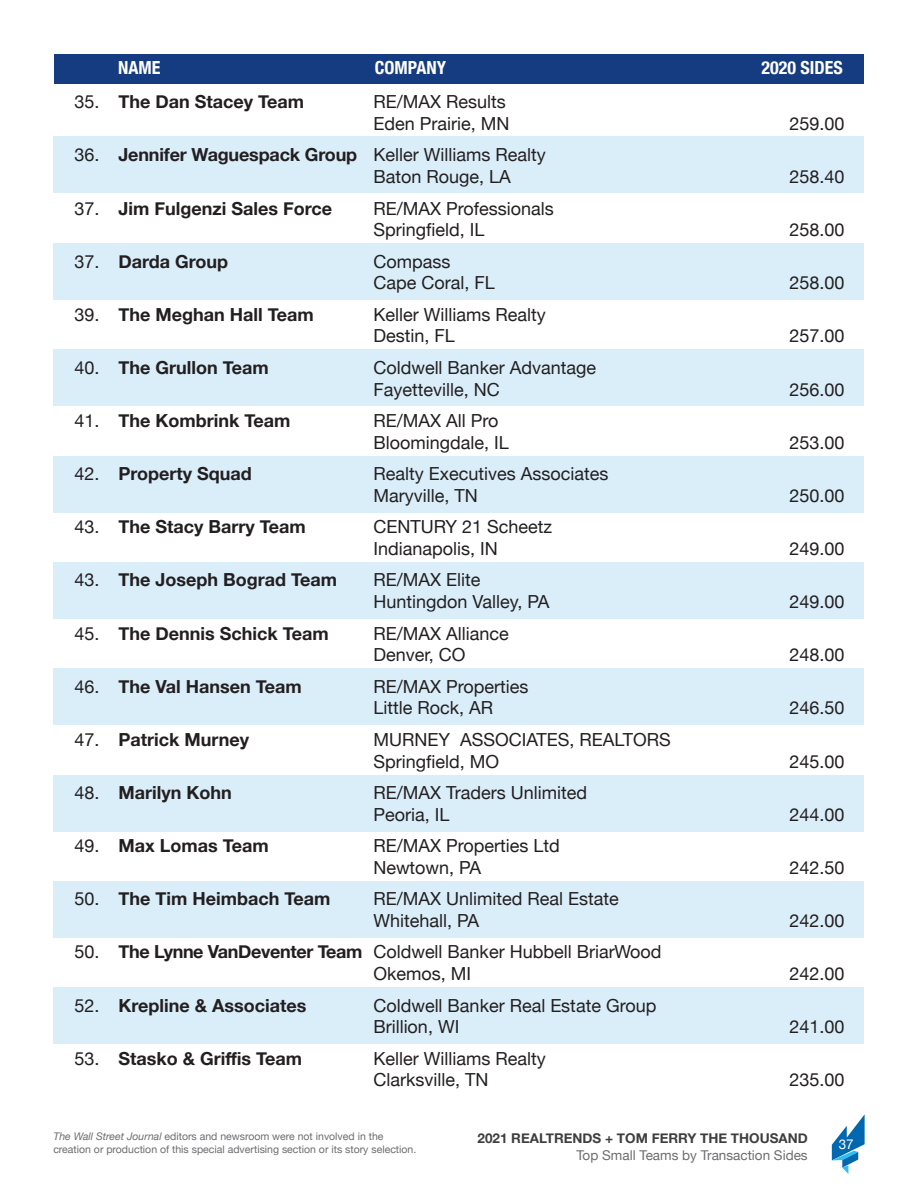
<style>
.page{position:relative;width:918px;height:1188px;background:#fff}
.page>*{position:absolute;margin:0;border:0;box-sizing:border-box;transform-origin:0 0}
.t1{font:18px/21.6px "Helvetica Neue";color:#231f20}
.t2{font:700 18px "Helvetica Neue";color:#231f20}
.t3{font:700 condensed 18px "Helvetica Neue";color:#fff}
.t4{font:700 13.5px "Helvetica Neue";color:#3e3e3f}
.t5{font:13.5px "Helvetica Neue";color:#6c6d70}
.t6{font:13.5px "Helvetica Neue";color:#fff}
.t7{font:10.5px/12.6px "Helvetica Neue";color:#6c6d70}
.s1{font-weight:400}
.s2{font-weight:700}
.s3{font-style:italic}
</style>
<div class="page">
<svg style="left:832px;top:1114px;width:33px;height:60px"></svg>
<div style="left:54px;top:137px;width:810px;height:56px;background:#daeefa"></div>
<div style="left:54px;top:243px;width:810px;height:56px;background:#daeefa"></div>
<div style="left:54px;top:350px;width:810px;height:56px;background:#daeefa"></div>
<div style="left:54px;top:456px;width:810px;height:56px;background:#daeefa"></div>
<div style="left:54px;top:562px;width:810px;height:57px;background:#daeefa"></div>
<div style="left:54px;top:669px;width:810px;height:56px;background:#daeefa"></div>
<div style="left:54px;top:775px;width:810px;height:56px;background:#daeefa"></div>
<div style="left:54px;top:881px;width:810px;height:57px;background:#daeefa"></div>
<div style="left:54px;top:988px;width:810px;height:56px;background:#daeefa"></div>
<div style="left:54px;top:54px;width:810px;height:29px;background:#153c80"></div>
<p class="t3" style="left:118px;top:53px;width:44px">NAME</p>
<p class="t3" style="left:375px;top:53px;width:73px">COMPANY</p>
<p class="t3" style="left:761px;top:53px;width:83px">2020 SIDES</p>
<p class="t2" style="left:74px;top:88px;width:231px"><span class="s1">35.</span> The Dan Stacey Team</p>
<p class="t1" style="left:373px;top:92px;width:138px">RE/MAX Results<br>Eden Prairie, MN</p>
<p class="t1" style="left:373px;top:145px;width:174px;text-indent:-299px">36. <span class="s2">Jennifer Waguespack Group</span> Keller Williams Realty<br>Baton Rouge, LA</p>
<p class="t2" style="left:74px;top:194px;width:259px"><span class="s1">37.</span> Jim Fulgenzi Sales Force</p>
<p class="t1" style="left:373px;top:198px;width:182px">RE/MAX Professionals<br>Springfield, IL</p>
<p class="t2" style="left:74px;top:247px;width:155px"><span class="s1">37.</span> Darda Group</p>
<p class="t1" style="left:373px;top:252px;width:123px">Compass<br>Cape Coral, FL</p>
<p class="t2" style="left:74px;top:300px;width:241px"><span class="s1">39.</span> The Meghan Hall Team</p>
<p class="t1" style="left:373px;top:305px;width:174px">Keller Williams Realty<br>Destin, FL</p>
<p class="t2" style="left:74px;top:353px;width:196px"><span class="s1">40.</span> The Grullon Team</p>
<p class="t1" style="left:373px;top:358px;width:224px">Coldwell Banker Advantage<br>Fayetteville, NC</p>
<p class="t2" style="left:74px;top:407px;width:217px"><span class="s1">41.</span> The Kombrink Team</p>
<p class="t1" style="left:373px;top:411px;width:137px">RE/MAX All Pro<br>Bloomingdale, IL</p>
<p class="t2" style="left:74px;top:460px;width:179px"><span class="s1">42.</span> Property Squad</p>
<p class="t1" style="left:373px;top:464px;width:236px">Realty Executives Associates<br>Maryville, TN</p>
<p class="t2" style="left:74px;top:513px;width:233px"><span class="s1">43.</span> The Stacy Barry Team</p>
<p class="t1" style="left:373px;top:517px;width:180px">CENTURY 21 Scheetz<br>Indianapolis, IN</p>
<p class="t2" style="left:74px;top:566px;width:264px"><span class="s1">43.</span> The Joseph Bograd Team</p>
<p class="t1" style="left:373px;top:570px;width:178px">RE/MAX Elite<br>Huntingdon Valley, PA</p>
<p class="t2" style="left:74px;top:619px;width:256px"><span class="s1">45.</span> The Dennis Schick Team</p>
<p class="t1" style="left:373px;top:623px;width:137px">RE/MAX Alliance<br>Denver, CO</p>
<p class="t2" style="left:74px;top:672px;width:229px"><span class="s1">46.</span> The Val Hansen Team</p>
<p class="t1" style="left:373px;top:677px;width:157px">RE/MAX Properties<br>Little Rock, AR</p>
<p class="t2" style="left:74px;top:725px;width:176px"><span class="s1">47.</span> Patrick Murney</p>
<p class="t1" style="left:373px;top:730px;width:299px">MURNEY ASSOCIATES, REALTORS<br>Springfield, MO</p>
<p class="t2" style="left:74px;top:778px;width:159px"><span class="s1">48.</span> Marilyn Kohn</p>
<p class="t1" style="left:373px;top:783px;width:215px">RE/MAX Traders Unlimited<br>Peoria, IL</p>
<p class="t2" style="left:74px;top:832px;width:196px"><span class="s1">49.</span> Max Lomas Team</p>
<p class="t1" style="left:373px;top:836px;width:188px">RE/MAX Properties Ltd<br>Newtown, PA</p>
<p class="t2" style="left:74px;top:885px;width:257px"><span class="s1">50.</span> The Tim Heimbach Team</p>
<p class="t1" style="left:373px;top:889px;width:247px">RE/MAX Unlimited Real Estate<br>Whitehall, PA</p>
<p class="t1" style="left:373px;top:942px;width:290px;text-indent:-299px">50. <span class="s2">The Lynne VanDeventer Team</span> Coldwell Banker Hubbell BriarWood<br>Okemos, MI</p>
<p class="t2" style="left:74px;top:991px;width:233px"><span class="s1">52.</span> Krepline &amp; Associates</p>
<p class="t1" style="left:373px;top:995px;width:284px">Coldwell Banker Real Estate Group<br>Brillion, WI</p>
<p class="t2" style="left:74px;top:1044px;width:229px"><span class="s1">53.</span> Stasko &amp; Griffis Team</p>
<p class="t1" style="left:373px;top:1049px;width:174px">Keller Williams Realty<br>Clarksville, TN</p>
<p class="t1" style="left:789px;top:114px;width:57px">259.00</p>
<p class="t1" style="left:789px;top:167px;width:57px">258.40</p>
<p class="t1" style="left:789px;top:220px;width:57px">258.00</p>
<p class="t1" style="left:789px;top:273px;width:57px">258.00</p>
<p class="t1" style="left:789px;top:326px;width:57px">257.00</p>
<p class="t1" style="left:789px;top:379px;width:57px">256.00</p>
<p class="t1" style="left:789px;top:433px;width:57px">253.00</p>
<p class="t1" style="left:789px;top:486px;width:57px">250.00</p>
<p class="t1" style="left:789px;top:539px;width:57px">249.00</p>
<p class="t1" style="left:789px;top:592px;width:57px">249.00</p>
<p class="t1" style="left:789px;top:645px;width:57px">248.00</p>
<p class="t1" style="left:789px;top:698px;width:57px">246.50</p>
<p class="t1" style="left:789px;top:751px;width:57px">245.00</p>
<p class="t1" style="left:789px;top:804px;width:57px">244.00</p>
<p class="t1" style="left:789px;top:858px;width:57px">242.50</p>
<p class="t1" style="left:789px;top:911px;width:57px">242.00</p>
<p class="t1" style="left:789px;top:964px;width:57px">242.00</p>
<p class="t1" style="left:789px;top:1017px;width:57px">241.00</p>
<p class="t1" style="left:789px;top:1070px;width:57px">235.00</p>
<p class="t7" style="left:53px;top:1131px;width:365px"><span class="s3">The Wall Street Journal</span> editors and newsroom were not involved in the creation or production of this special advertising section or its story selection.</p>
<p class="t4" style="left:478px;top:1128px;width:332px">2021 REALTRENDS + TOM FERRY THE THOUSAND</p>
<p class="t5" style="left:576px;top:1145px;width:233px">Top Small Teams by Transaction Sides</p>
<p class="t6" style="left:839px;top:1135px;width:17px">37</p>
</div>
